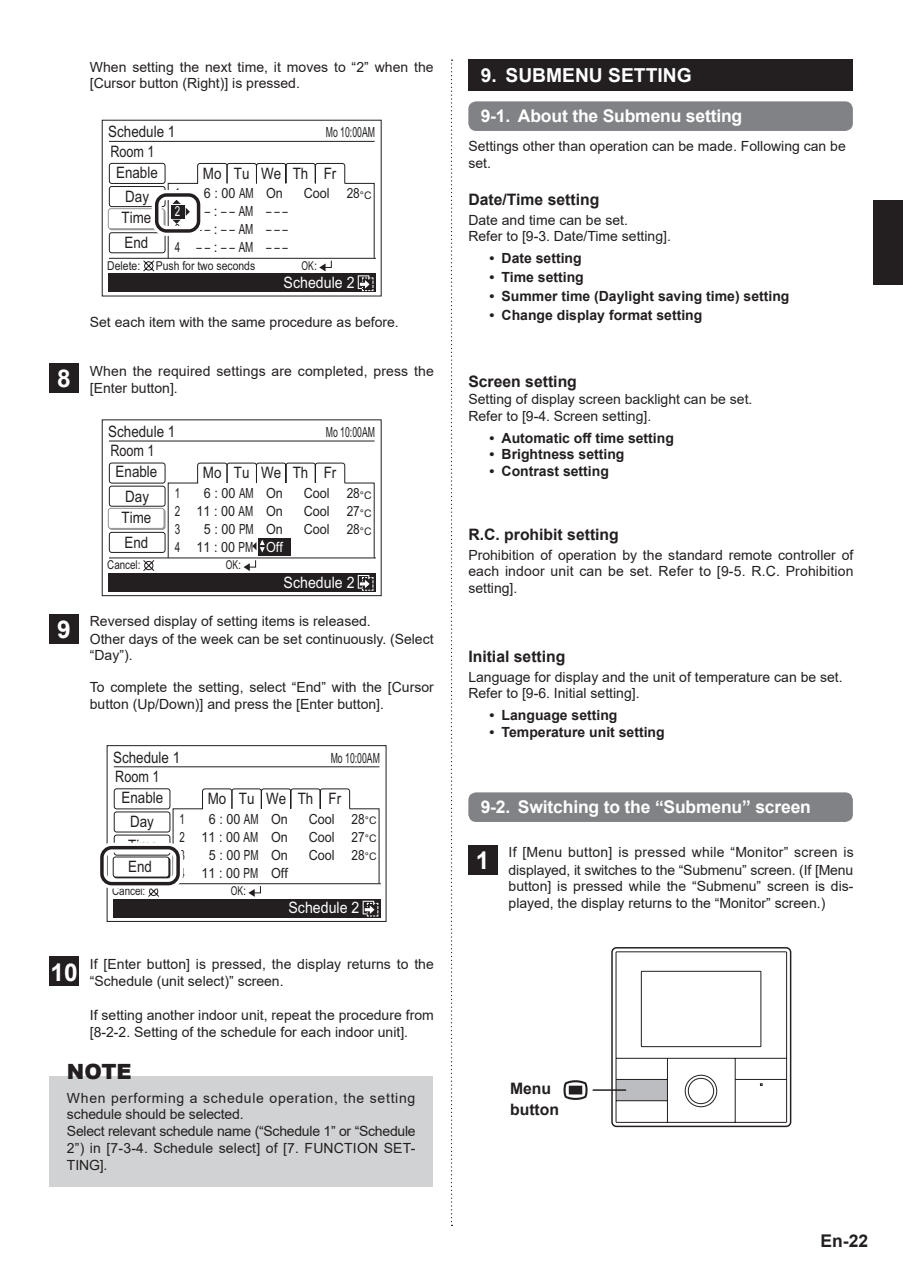
<style>
.page{position:relative;width:903px;height:1275px;background:#fff}
.page>*{position:absolute;margin:0;border:0;box-sizing:border-box;transform-origin:0 0}
.t1{font:700 24.5px "Arial";color:#fff}
.t2{font:900 21px "Arial";color:#231f20}
.t3{font:700 19.25px "Arial";color:#fff}
.t4{font:700 17.5px "Arial";letter-spacing:-.01em;color:#fff}
.t5{font:700 17.5px "Arial";color:#231f20}
.t6{font:15.75px/21.5px "Arial";color:#231f20;scale:.85 1}
.t7{font:700 15.75px/21px "Arial";color:#231f20}
.t8{font:15.75px "Arial";color:#fff;scale:.9 1}
.t9{font:15.75px "Arial";color:#231f20;scale:.8 1}
.t10{font:15.75px/21px "Arial";color:#231f20}
.t11{font:14px/16.8px "Arial";color:#231f20}
.t12{font:700 14px "Arial";color:#231f20}
.t13{font:14px "Arial";color:#231f20;scale:.9 1}
.t14{font:14px/17.8px "Arial";color:#231f20;scale:.7 1}
.t15{font:14px "Arial";color:#231f20;scale:.62 1}
.t16{font:12.25px "Arial";color:#231f20;scale:.85 1}
.t17{font:12.25px "Arial";color:#231f20;scale:.8 1}
.t18{font:12.25px "Arial";color:#231f20;scale:.7 1}
.s1{color:#fff}
.s2{font-size:10.5px}
</style>
<div class="page">
<div style="left:873px;top:200px;width:30px;height:84px;background:#231f20"></div>
<svg style="left:102px;top:120px;width:279px;height:176px"></svg>
<div style="left:108px;top:208px;width:56px;height:21px;border:1px solid #939598;border-radius:2px"></div>
<div style="left:108px;top:273px;width:268px;height:19px;background:#231f20"></div>
<svg style="left:109px;top:163px;width:266px;height:128px"></svg>
<div style="left:152px;top:190px;width:51px;height:46px;border:10px solid #fff;border-radius:10px"></div>
<div style="left:155px;top:193px;width:45px;height:40px;border:3px solid #231f20;border-radius:10px"></div>
<div style="left:50px;top:363px;width:29px;height:30px;background:#231f20"></div>
<svg style="left:102px;top:419px;width:279px;height:177px"></svg>
<div style="left:108px;top:508px;width:56px;height:21px;border:1px solid #939598;border-radius:2px"></div>
<div style="left:108px;top:573px;width:268px;height:19px;background:#231f20"></div>
<svg style="left:109px;top:462px;width:266px;height:129px"></svg>
<div style="left:50px;top:614px;width:29px;height:29px;background:#231f20"></div>
<svg style="left:106px;top:745px;width:280px;height:177px"></svg>
<div style="left:113px;top:899px;width:267px;height:18px;background:#231f20"></div>
<svg style="left:112px;top:766px;width:269px;height:150px"></svg>
<div style="left:97px;top:843px;width:86px;height:46px;border:10px solid #fff;border-radius:10px"></div>
<div style="left:100px;top:846px;width:80px;height:39px;border:3px solid #231f20;border-radius:10px"></div>
<div style="left:50px;top:956px;width:29px;height:30px;background:#231f20"></div>
<div style="left:50px;top:1076px;width:383px;height:111px;background:#d1d2d4"></div>
<div style="left:468px;top:60px;width:385px;height:31px;background:#231f20"></div>
<div style="left:468px;top:101px;width:385px;height:30px;background:#808285;border-radius:8px"></div>
<div style="left:468px;top:792px;width:385px;height:30px;background:#808285;border-radius:8px"></div>
<div style="left:468px;top:845px;width:30px;height:30px;background:#231f20"></div>
<div style="left:611px;top:947px;width:180px;height:180px;border:1px solid #231f20;border-radius:4px"></div>
<svg style="left:615px;top:951px;width:172px;height:172px"></svg>
<hr style="left:593px;top:1089px;width:33px;height:2px;background:#231f20">
<svg style="left:563px;top:1080px;width:24px;height:20px"></svg>
<svg style="left:451px;top:60px;width:1px;height:1166px"></svg>
<p class="t11" style="left:90px;top:58px;width:345px">When setting the next time, it moves to “2” when the [Cursor button (Right)] is pressed.</p>
<p class="t6" style="left:108px;top:121px;width:80px">Schedule 1</p>
<p class="t15" style="left:326px;top:123px;width:81px">Mo 10:00AM</p>
<p class="t9" style="left:110px;top:141px;width:57px">Room 1</p>
<p class="t6" style="left:116px;top:162px;width:51px">Enable</p>
<p class="t6" style="left:122px;top:186px;width:36px">Day<br>Time</p>
<p class="t6" style="left:125px;top:232px;width:30px">End</p>
<p class="t6" style="left:203px;top:162px;width:158px">Mo Tu We Th Fr</p>
<p class="t14" style="left:175px;top:203px;width:163px"><span class="s1">2</span> – – : – –AM – – –</p>
<p class="t14" style="left:175px;top:185px;width:9px">1</p>
<p class="t13" style="left:204px;top:184px;width:89px">6 : 00 AM On</p>
<p class="t13" style="left:304px;top:184px;width:77px">Cool 28<span class="s2">°C</span></p>
<p class="t14" style="left:175px;top:221px;width:163px">3 – – : – –AM – – –<br>4 – – : – –AM – – –</p>
<p class="t16" style="left:107px;top:257px;width:40px">Delete:</p>
<p class="t16" style="left:156px;top:257px;width:119px">Push for two seconds</p>
<p class="t18" style="left:302px;top:257px;width:24px">OK:</p>
<p class="t8" style="left:284px;top:272px;width:80px">Schedule 2</p>
<p class="t11" style="left:90px;top:313px;width:310px">Set each item with the same procedure as before.</p>
<h1 class="t1" style="left:57px;top:361px;width:15px">8</h1>
<p class="t11" style="left:90px;top:362px;width:345px;line-height:17.3px">When the required settings are completed, press the [Enter button].</p>
<p class="t6" style="left:108px;top:421px;width:80px">Schedule 1</p>
<p class="t15" style="left:326px;top:423px;width:81px">Mo 10:00AM</p>
<p class="t9" style="left:110px;top:441px;width:57px">Room 1</p>
<p class="t6" style="left:116px;top:461px;width:51px">Enable</p>
<p class="t6" style="left:122px;top:485px;width:36px">Day<br>Time</p>
<p class="t6" style="left:125px;top:532px;width:30px">End</p>
<p class="t6" style="left:203px;top:462px;width:158px">Mo Tu We Th Fr</p>
<p class="t14" style="left:175px;top:502px;width:156px">2 11 : 00 AM On</p>
<p class="t13" style="left:304px;top:502px;width:77px">Cool 27<span class="s2">°C</span></p>
<p class="t14" style="left:175px;top:538px;width:156px">4 11 : 00 PM <span class="s1">Off</span></p>
<p class="t14" style="left:175px;top:484px;width:9px">1</p>
<p class="t13" style="left:204px;top:484px;width:89px">6 : 00 AM On</p>
<p class="t13" style="left:304px;top:484px;width:77px">Cool 28<span class="s2">°C</span></p>
<p class="t14" style="left:175px;top:520px;width:9px">3</p>
<p class="t13" style="left:204px;top:520px;width:89px">5 : 00 PM On</p>
<p class="t13" style="left:304px;top:520px;width:77px">Cool 28<span class="s2">°C</span></p>
<p class="t17" style="left:107px;top:557px;width:43px">Cancel:</p>
<p class="t18" style="left:226px;top:557px;width:24px">OK:</p>
<p class="t8" style="left:284px;top:572px;width:80px">Schedule 2</p>
<h1 class="t1" style="left:57px;top:612px;width:15px">9</h1>
<p class="t11" style="left:90px;top:613px;width:345px">Reversed display of setting items is released.<br>Other days of the week can be set continuously. (Select “Day”).</p>
<p class="t11" style="left:90px;top:679px;width:345px">To complete the setting, select “End” with the [Cursor button (Up/Down)] and press the [Enter button].</p>
<p class="t6" style="left:113px;top:746px;width:80px">Schedule 1</p>
<p class="t15" style="left:331px;top:748px;width:81px">Mo 10:00AM</p>
<p class="t9" style="left:115px;top:766px;width:57px">Room 1</p>
<p class="t6" style="left:121px;top:787px;width:51px">Enable</p>
<p class="t6" style="left:128px;top:810px;width:36px;line-height:23.3px">Day<br>Time</p>
<p class="t6" style="left:128px;top:856px;width:30px">End</p>
<p class="t6" style="left:208px;top:788px;width:158px">Mo Tu We Th Fr</p>
<p class="t14" style="left:180px;top:828px;width:156px">2 11 : 00 AM On</p>
<p class="t13" style="left:309px;top:828px;width:77px">Cool 27<span class="s2">°C</span></p>
<p class="t14" style="left:180px;top:864px;width:156px">4 11 : 00 PM Off</p>
<p class="t14" style="left:180px;top:810px;width:9px">1</p>
<p class="t13" style="left:209px;top:810px;width:89px">6 : 00 AM On</p>
<p class="t13" style="left:309px;top:810px;width:77px">Cool 28<span class="s2">°C</span></p>
<p class="t14" style="left:180px;top:846px;width:9px">3</p>
<p class="t13" style="left:209px;top:846px;width:89px">5 : 00 PM On</p>
<p class="t13" style="left:309px;top:846px;width:77px">Cool 28<span class="s2">°C</span></p>
<p class="t17" style="left:112px;top:883px;width:43px">Cancel:</p>
<p class="t18" style="left:231px;top:883px;width:24px">OK:</p>
<p class="t8" style="left:288px;top:897px;width:80px">Schedule 2</p>
<h1 class="t1" style="left:50px;top:955px;width:29px">10</h1>
<p class="t11" style="left:90px;top:955px;width:345px;line-height:17.3px">If [Enter button] is pressed, the display returns to the “Schedule (unit select)” screen.</p>
<p class="t11" style="left:90px;top:1006px;width:345px">If setting another indoor unit, repeat the procedure from [8-2-2. Setting of the schedule for each indoor unit].</p>
<h2 class="t2" style="left:67px;top:1057px;width:66px">NOTE</h2>
<p class="t11" style="left:67px;top:1089px;width:350px">When performing a schedule operation, the setting schedule should be selected.<br>Select relevant schedule name (“Schedule 1” or “Schedule 2”) in [7-3-4. Schedule select] of [7. FUNCTION SET-TING].</p>
<h3 class="t3" style="left:481px;top:62px;width:212px">9. SUBMENU SETTING</h3>
<p class="t4" style="left:481px;top:104px;width:263px">9-1. About the Submenu setting</p>
<p class="t11" style="left:468px;top:138px;width:379px">Settings other than operation can be made. Following can be set.</p>
<p class="t7" style="left:468px;top:189px;width:132px">Date/Time setting</p>
<p class="t11" style="left:468px;top:211px;width:204px">Date and time can be set.<br>Refer to [9-3. Date/Time setting].</p>
<p class="t12" style="left:489px;top:248px;width:94px">• Date setting</p>
<p class="t12" style="left:489px;top:267px;width:96px">• Time setting</p>
<p class="t12" style="left:489px;top:286px;width:302px">• Summer time (Daylight saving time) setting</p>
<p class="t12" style="left:489px;top:305px;width:214px">• Change display format setting</p>
<p class="t7" style="left:468px;top:371px;width:110px">Screen setting</p>
<p class="t11" style="left:468px;top:391px;width:286px">Setting of display screen backlight can be set.<br>Refer to [9-4. Screen setting].</p>
<p class="t12" style="left:489px;top:428px;width:186px">• Automatic off time setting</p>
<p class="t12" style="left:489px;top:445px;width:137px">• Brightness setting</p>
<p class="t12" style="left:489px;top:461px;width:121px">• Contrast setting</p>
<p class="t7" style="left:468px;top:524px;width:152px">R.C. prohibit setting</p>
<p class="t11" style="left:468px;top:546px;width:387px;text-align:justify">Prohibition of operation by the standard remote controller of each indoor unit can be set. Refer to [9-5. R.C. Prohibition setting].</p>
<p class="t7" style="left:468px;top:646px;width:99px">Initial setting</p>
<p class="t11" style="left:468px;top:668px;width:376px">Language for display and the unit of temperature can be set.<br>Refer to [9-6. Initial setting].</p>
<p class="t12" style="left:489px;top:705px;width:130px">• Language setting</p>
<p class="t12" style="left:489px;top:722px;width:177px">• Temperature unit setting</p>
<p class="t4" style="left:481px;top:795px;width:332px">9-2. Switching to the “Submenu” screen</p>
<h1 class="t1" style="left:476px;top:843px;width:15px">1</h1>
<p class="t11" style="left:509px;top:844px;width:347px;text-align:justify">If [Menu button] is pressed while “Monitor” screen is displayed, it switches to the “Submenu” screen. (If [Menu button] is pressed while the “Submenu” screen is dis&shy;played, the display returns to the “Monitor” screen.)</p>
<p class="t7" style="left:510px;top:1078px;width:50px">Menu button</p>
<p class="t10" style="left:516px;top:1080px;width:41px">Menu bu to</p>
<p class="t5" style="left:820px;top:1229px;width:49px">En-22</p>
</div>
